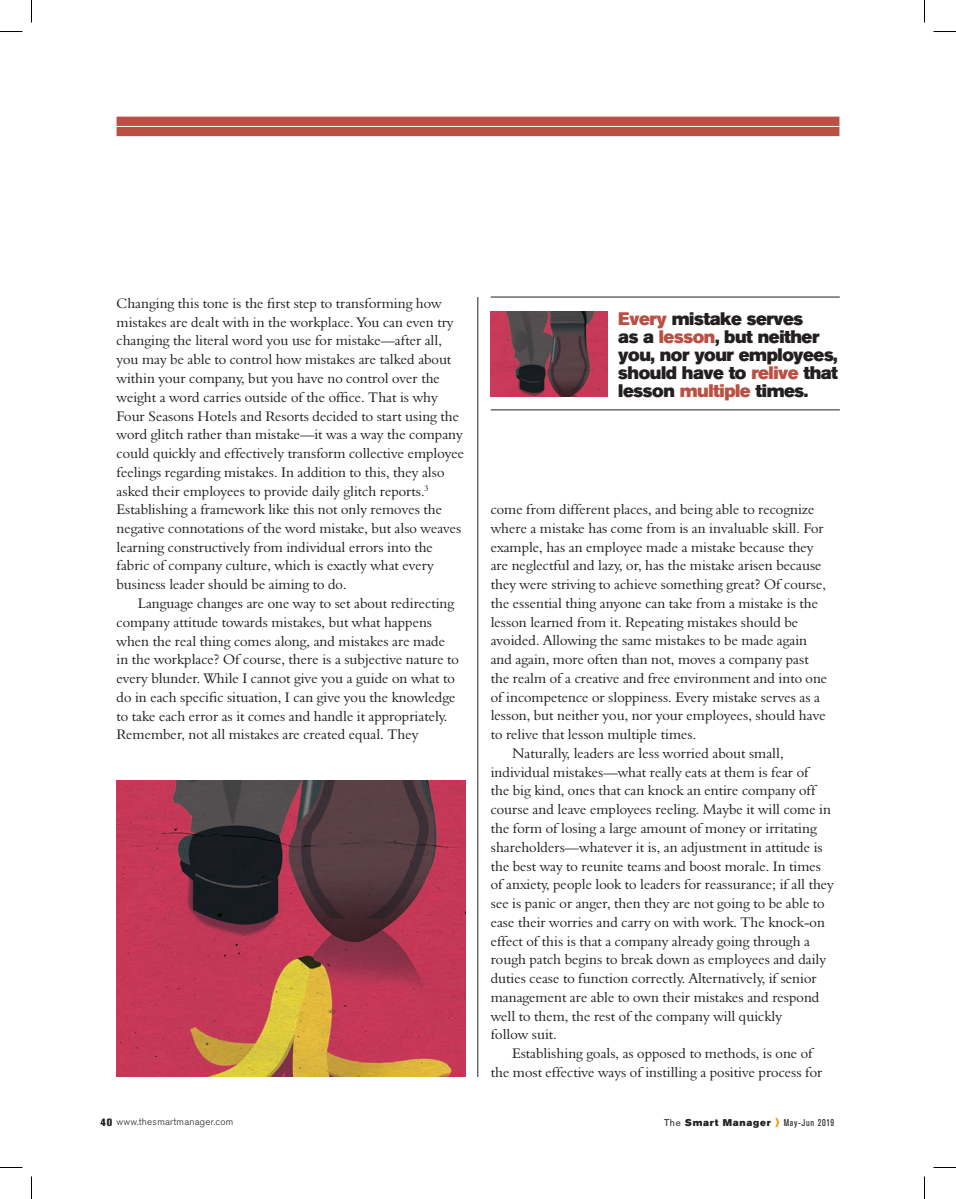
<style>
.page{position:relative;width:956px;height:1199px;background:#fff}
.page>*{position:absolute;margin:0;border:0;box-sizing:border-box;transform-origin:0 0}
.t1{font:18px/18px "Akzidenz Grotesk BE Super";letter-spacing:-.025em;color:#231f20}
.t2{font:14.25px/18.8px "Aldine 401 BT Roman A";color:#231f20}
.t3{font:300 9.75px "Akzidenz Grotesk BE";letter-spacing:.025em;color:#231f20}
.t4{font:9.75px "Akzidenz Grotesk BE Super";letter-spacing:.075em;color:#231f20}
.t5{font:condensed 9.75px "Akzidenz Grotesk BE";letter-spacing:.075em;color:#231f20}
.s1{color:#ba5043}
.s2{font-weight:800;font-size:10.5px}
.s3{font-family:"Akzidenz Grotesk BE"}
</style>
<div class="page">
<div style="left:117px;top:117px;width:722px;height:19px;background:#ba5043"></div>
<hr style="left:117px;top:126px;width:722px;height:1px;background:#fff">
<svg style="left:775px;top:1117px;width:5px;height:10px"></svg>
<hr style="left:491px;top:297px;width:349px;height:1px;background:#231f20">
<hr style="left:491px;top:409px;width:349px;height:1px;background:#231f20">
<img style="left:491px;top:311px;width:116px;height:86px">
<hr style="left:478px;top:297px;width:1px;height:779px;background:#231f20">
<img style="left:117px;top:780px;width:348px;height:296px">
<svg style="left:0;top:31px;width:22px;height:1px"></svg>
<svg style="left:933px;top:31px;width:23px;height:1px"></svg>
<svg style="left:0;top:1167px;width:22px;height:1px"></svg>
<svg style="left:933px;top:1167px;width:23px;height:1px"></svg>
<svg style="left:31px;top:0;width:1px;height:22px"></svg>
<svg style="left:31px;top:1176px;width:1px;height:22px"></svg>
<svg style="left:924px;top:0;width:1px;height:22px"></svg>
<svg style="left:924px;top:1176px;width:1px;height:22px"></svg>
<p class="t2" style="left:117px;top:293px;width:349px">Changing this tone is the first step to transforming how mistakes are dealt with in the workplace. You can even try changing the literal word you use for mistake—after all, you may be able to control how mistakes are talked about within your company, but you have no control over the weight a word carries outside of the office. That is why Four Seasons Hotels and Resorts decided to start using the word glitch rather than mistake—it was a way the company could quickly and effectively transform collective employee feelings regarding mistakes. In addition to this, they also asked their employees to provide daily glitch reports.<sup>3<br></sup>Establishing a framework like this not only removes the negative connotations of the word mistake, but also weaves learning constructively from individual errors into the fabric of company culture, which is exactly what every business leader should be aiming to do.</p>
<p class="t2" style="left:117px;top:593px;width:344px;text-indent:21px">Language changes are one way to set about redirecting company attitude towards mistakes, but what happens when the real thing comes along, and mistakes are made in the workplace? Of course, there is a subjective nature to every blunder. While I cannot give you a guide on what to do in each specific situation, I can give you the knowledge to take each error as it comes and handle it appropriately.<br>Remember, not all mistakes are created equal. They</p>
<p class="t1" style="left:618px;top:310px;width:221px"><span class="s1">Every</span> mistake serves<br>as a <span class="s1">lesson</span>, but neither you, nor your employees, should have to <span class="s1">relive</span> that lesson <span class="s1">multiple</span> times.</p>
<p class="t2" style="left:491px;top:499px;width:325px">come from different places, and being able to recognize</p>
<p class="t2" style="left:491px;top:518px;width:335px">where a mistake has come from is an invaluable skill. For</p>
<p class="t2" style="left:491px;top:537px;width:324px">example, has an employee made a mistake because they</p>
<p class="t2" style="left:491px;top:556px;width:332px">are neglectful and lazy, or, has the mistake arisen because</p>
<p class="t2" style="left:491px;top:574px;width:337px">they were striving to achieve something great? Of course,</p>
<p class="t2" style="left:491px;top:593px;width:329px">the essential thing anyone can take from a mistake is the</p>
<p class="t2" style="left:491px;top:612px;width:309px">lesson learned from it. Repeating mistakes should be</p>
<p class="t2" style="left:491px;top:631px;width:318px">avoided. Allowing the same mistakes to be made again</p>
<p class="t2" style="left:491px;top:649px;width:319px">and again, more often than not, moves a company past</p>
<p class="t2" style="left:491px;top:668px;width:338px">the realm of a creative and free environment and into one</p>
<p class="t2" style="left:491px;top:687px;width:331px">of incompetence or sloppiness. Every mistake serves as a</p>
<p class="t2" style="left:491px;top:706px;width:337px">lesson, but neither you, nor your employees, should have</p>
<p class="t2" style="left:491px;top:724px;width:207px">to relive that lesson multiple times.</p>
<p class="t2" style="left:512px;top:743px;width:273px">Naturally, leaders are less worried about small,</p>
<p class="t2" style="left:491px;top:762px;width:319px">individual mistakes—what really eats at them is fear of</p>
<p class="t2" style="left:491px;top:781px;width:326px">the big kind, ones that can knock an entire company off</p>
<p class="t2" style="left:491px;top:799px;width:342px">course and leave employees reeling. Maybe it will come in</p>
<p class="t2" style="left:491px;top:818px;width:328px">the form of losing a large amount of money or irritating</p>
<p class="t2" style="left:491px;top:837px;width:334px">shareholders—whatever it is, an adjustment in attitude is</p>
<p class="t2" style="left:491px;top:856px;width:332px">the best way to reunite teams and boost morale. In times</p>
<p class="t2" style="left:491px;top:874px;width:345px">of anxiety, people look to leaders for reassurance; if all they</p>
<p class="t2" style="left:491px;top:893px;width:335px">see is panic or anger, then they are not going to be able to</p>
<p class="t2" style="left:491px;top:912px;width:336px">ease their worries and carry on with work. The knock-on</p>
<p class="t2" style="left:491px;top:931px;width:321px">effect of this is that a company already going through a</p>
<p class="t2" style="left:491px;top:949px;width:337px">rough patch begins to break down as employees and daily</p>
<p class="t2" style="left:491px;top:968px;width:327px">duties cease to function correctly. Alternatively, if senior</p>
<p class="t2" style="left:491px;top:987px;width:330px">management are able to own their mistakes and respond</p>
<p class="t2" style="left:491px;top:1006px;width:293px">well to them, the rest of the company will quickly</p>
<p class="t2" style="left:491px;top:1024px;width:68px">follow suit.</p>
<p class="t2" style="left:512px;top:1043px;width:302px">Establishing goals, as opposed to methods, is one of</p>
<p class="t2" style="left:491px;top:1062px;width:333px">the most effective ways of instilling a positive process for</p>
<p class="t3" style="left:100px;top:1115px;width:134px"><span class="s2">40</span> www.thesmartmanager.com</p>
<p class="t4" style="left:664px;top:1116px;width:108px"><span class="s3">The</span> Smart Manager</p>
<p class="t5" style="left:784px;top:1116px;width:52px">May-Jun 2019</p>
</div>
